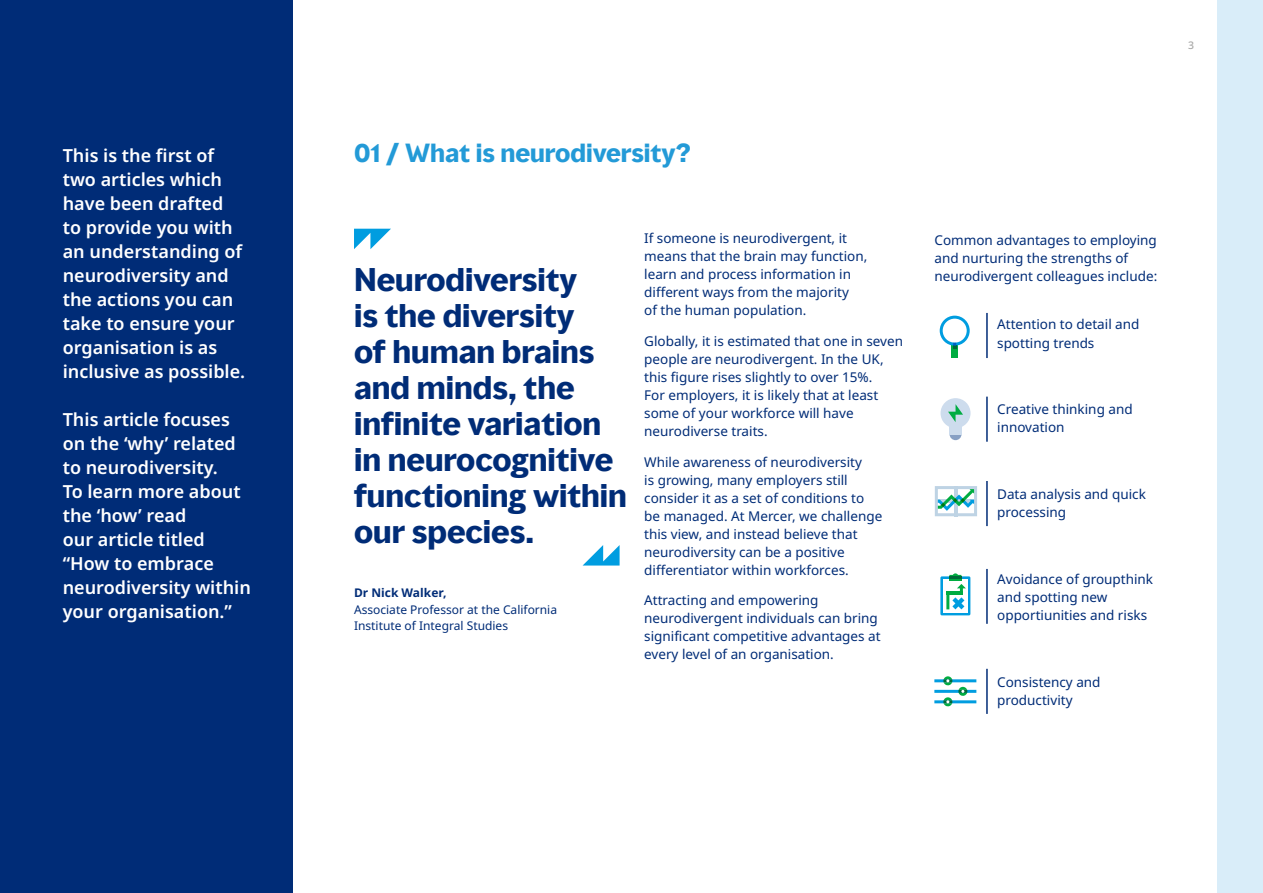
<style>
.page{position:relative;width:1263px;height:893px;background:#fff}
.page>*{position:absolute;margin:0;border:0;box-sizing:border-box;transform-origin:0 0}
.Medium_Quote{font:700 30px/36px "MMC Display";color:#002c77}
.t1{font:700 24px "MMC Display";color:#239ad7}
.Intro_12pt{font:600 18px/24px "Noto Sans";color:#fff}
.Body_copy{font:13.5px/18px "Noto Sans";color:#002c77}
.Body_copy-2{font:12px/16.5px "Noto Sans";color:#002c77}
.Page_Number{font:500 10.5px "Noto Sans";color:#a8a8a7}
.s1{font-weight:700}
</style>
<div class="page">
<div style="left:1218px;top:0;width:45px;height:893px;background:#d9edf9"></div>
<div style="left:0;top:0;width:293px;height:893px;background:#002c77"></div>
<svg style="left:354px;top:229px;width:37px;height:20px"></svg>
<svg style="left:583px;top:545px;width:37px;height:21px"></svg>
<div style="left:952px;top:346px;width:6px;height:12px;background:#00ac41"></div>
<svg style="left:940px;top:316px;width:30px;height:33px"></svg>
<div style="left:940px;top:398px;width:30px;height:30px;background:#cddced;border-radius:50%"></div>
<svg style="left:948px;top:404px;width:15px;height:18px"></svg>
<svg style="left:949px;top:434px;width:12px;height:6px"></svg>
<div style="left:949px;top:425px;width:12px;height:9px;background:#cddced"></div>
<svg style="left:940px;top:576px;width:30px;height:39px"></svg>
<div style="left:943px;top:579px;width:24px;height:33px;background:#fff"></div>
<hr style="left:946px;top:593px;width:3px;height:16px;background:#00ac41">
<hr style="left:946px;top:591px;width:17px;height:3px;background:#00ac41">
<svg style="left:949px;top:573px;width:17px;height:36px"></svg>
<svg style="left:935px;top:486px;width:42px;height:30px"></svg>
<hr style="left:934px;top:679px;width:42px;height:3px;background:#009de0">
<hr style="left:934px;top:690px;width:42px;height:3px;background:#009de0">
<hr style="left:934px;top:700px;width:42px;height:3px;background:#009de0">
<svg style="left:943px;top:676px;width:9px;height:10px"></svg>
<svg style="left:958px;top:687px;width:9px;height:9px"></svg>
<svg style="left:943px;top:697px;width:9px;height:10px"></svg>
<hr style="left:986px;top:313px;width:2px;height:45px;background:#002c77">
<hr style="left:986px;top:397px;width:2px;height:45px;background:#002c77">
<hr style="left:986px;top:669px;width:2px;height:45px;background:#002c77">
<hr style="left:986px;top:481px;width:2px;height:45px;background:#002c77">
<hr style="left:986px;top:569px;width:2px;height:55px;background:#002c77">
<p class="Intro_12pt" style="left:63px;top:144px;width:184px">This is the first of two articles which have been drafted to provide you with an understanding of neurodiversity and the actions you can take to ensure your organisation is as inclusive as possible.</p>
<p class="Intro_12pt" style="left:63px;top:408px;width:190px">This article focuses on the ‘why’ related to neurodiversity.<br>To learn more about the ‘how’ read<br>our article titled “How to embrace neurodiversity within your organisation.”</p>
<p class="Page_Number" style="left:1188px;top:38px;width:8px">3</p>
<h2 class="t1" style="left:354px;top:138px;width:338px">01 / What is neurodiversity?</h2>
<p class="Medium_Quote" style="left:354px;top:262px;width:274px">Neurodiversity<br>is the diversity<br>of human brains and minds, the infinite variation in neurocognitive functioning within our species.</p>
<p class="Body_copy-2" style="left:354px;top:585px;width:205px"><span class="s1">Dr Nick Walker,<br></span>Associate Professor at the California<br>Institute of Integral Studies</p>
<p class="Body_copy" style="left:644px;top:230px;width:225px">If someone is neurodivergent, it means that the brain may function, learn and process information in different ways from the majority<br>of the human population.</p>
<p class="Body_copy" style="left:644px;top:332px;width:260px">Globally, it is estimated that one in seven people are neurodivergent. In the UK, this figure rises slightly to over 15%.<br>For employers, it is likely that at least some of your workforce will have neurodiverse traits.</p>
<p class="Body_copy" style="left:644px;top:453px;width:240px">While awareness of neurodiversity<br>is growing, many employers still consider it as a set of conditions to be managed. At Mercer, we challenge this view, and instead believe that neurodiversity can be a positive differentiator within workforces.</p>
<p class="Body_copy" style="left:644px;top:592px;width:238px">Attracting and empowering neurodivergent individuals can bring significant competitive advantages at every level of an organisation.</p>
<p class="Body_copy" style="left:934px;top:231px;width:224px">Common advantages to employing and nurturing the strengths of neurodivergent colleagues include:</p>
<p class="Body_copy" style="left:997px;top:316px;width:144px">Attention to detail and spotting trends</p>
<p class="Body_copy" style="left:997px;top:401px;width:137px">Creative thinking and innovation</p>
<p class="Body_copy" style="left:997px;top:485px;width:150px">Data analysis and quick processing</p>
<p class="Body_copy" style="left:997px;top:570px;width:157px">Avoidance of groupthink and spotting new opportiunities and risks</p>
<p class="Body_copy" style="left:997px;top:673px;width:105px">Consistency and productivity</p>
</div>
